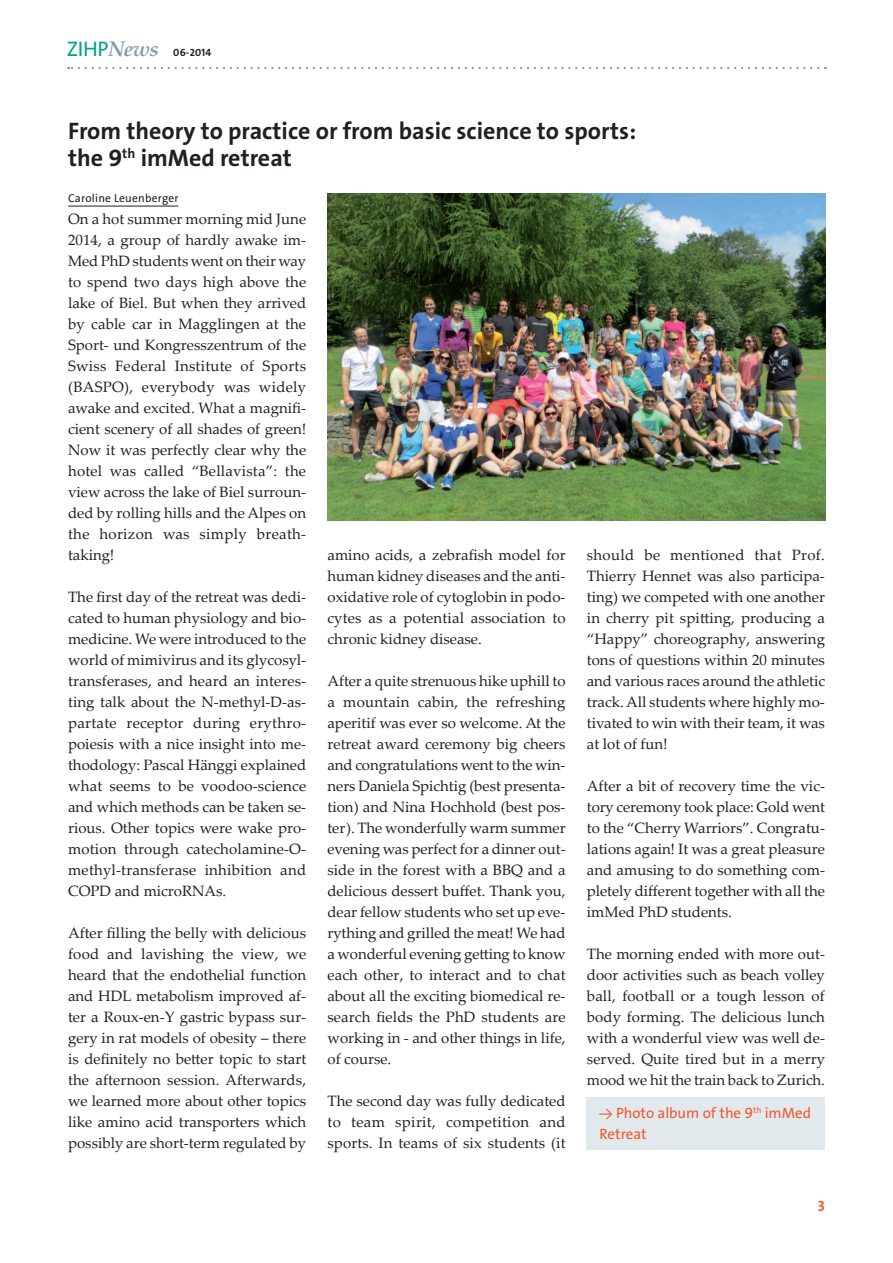
<style>
.page{position:relative;width:893px;height:1263px;background:#fff}
.page>*{position:absolute;margin:0;border:0;box-sizing:border-box;transform-origin:0 0}
.t1{font:24px/27px "The Sans LP7 Bld";color:#231f20}
.t2{font:15px/21px "Palatino Linotype";color:#231f20;text-align:justify}
.t3{font:15px/21px "The Sans LP5 Plain";color:#f1592f}
.t4{font:15px "The Sans LP7 Bld";color:#f1592f}
.t5{font:11.55px "The Sans LP5 Plain";letter-spacing:.02em;color:#231f20}
.t6{font:10.5px "The Sans LP7 Bld";letter-spacing:.02em;color:#231f20}
.s1{font-family:"The Sans LP5 Plain";font-size:21.15px;color:#00a290}
.s2{font-family:"Palatino Linotype";font-weight:700;font-style:italic;font-size:21.15px;color:#839ca9}
.s3{font-size:13.5px}
</style>
<div class="page">
<svg style="left:68px;top:67px;width:750px;height:2px"></svg>
<hr style="left:68px;top:206px;width:110px;height:1px;background:#231f20">
<img style="left:327px;top:193px;width:498px;height:328px">
<div style="left:587px;top:1097px;width:238px;height:52px;background:#e2e9ed"></div>
<p class="t6" style="left:67px;top:46px;width:146px"><span class="s1">ZIHP</span><span class="s2">News</span> 06-2014</p>
<h1 class="t1" style="left:68px;top:118px;width:570px">From theory to practice or from basic science to sports: the 9<sup>th</sup> imMed retreat</h1>
<p class="t5" style="left:68px;top:190px;width:112px">Caroline Leuenberger</p>
<p class="t2" style="left:68px;top:208px;width:240px">On a hot summer morning mid June 2014, a group of hardly awake im-Med PhD students went on their way to spend two days high above the lake of Biel. But when they arrived by cable car in Magglingen at the Sport- und Kongresszentrum of the Swiss Federal Institute of Sports (BASPO), everybody was widely awake and excited. What a magnifi&shy;cient scenery of all shades of green!<br>Now it was perfectly clear why the hotel was called “Bellavista”: the view across the lake of Biel surroun&shy;ded by rolling hills and the Alpes on the horizon was simply breath‑ taking!</p>
<p class="t2" style="left:68px;top:586px;width:240px">The first day of the retreat was dedi&shy;cated to human physiology and bio&shy;medicine. We were introduced to the world of mimivirus and its glycosyl&shy;transferases, and heard an interes&shy;ting talk about the N-methyl-D-as&shy;partate receptor during erythro&shy;poiesis with a nice insight into me&shy;thodology: Pascal Hänggi explained what seems to be voodoo-science and which methods can be taken se&shy;rious. Other topics were wake pro&shy;motion through catecholamine-O&shy;methyl-transferase inhibition and COPD and microRNAs.</p>
<p class="t2" style="left:68px;top:922px;width:240px">After filling the belly with delicious food and lavishing the view, we heard that the endothelial function and HDL metabolism improved af&shy;ter a Roux-en-Y gastric bypass sur&shy;gery in rat models of obesity – there is definitely no better topic to start the afternoon session. Afterwards, we learned more about other topics like amino acid transporters which possibly are short-term regulated by</p>
<p class="t2" style="left:327px;top:544px;width:240px">amino acids, a zebrafish model for human kidney diseases and the anti&shy;oxidative role of cytoglobin in podo&shy;cytes as a potential association to chronic kidney disease.</p>
<p class="t2" style="left:327px;top:670px;width:240px">After a quite strenuous hike uphill to a mountain cabin, the refreshing aperitif was ever so welcome. At the retreat award ceremony big cheers and congratulations went to the win&shy;ners Daniela Spichtig (best presenta&shy;tion) and Nina Hochhold (best pos&shy;ter). The wonderfully warm summer evening was perfect for a dinner out&shy;side in the forest with a BBQ and a delicious dessert buffet. Thank you, dear fellow students who set up eve&shy;rything and grilled the meat! We had a wonderful evening getting to know each other, to interact and to chat about all the exciting biomedical re&shy;search fields the PhD students are working in - and other things in life, of course.</p>
<p class="t2" style="left:327px;top:1090px;width:240px">The second day was fully dedicated to team spirit, competition and sports. In teams of six students (it</p>
<p class="t2" style="left:587px;top:544px;width:240px">should be mentioned that Prof.<br>Thierry Hennet was also participa&shy;ting) we competed with one another in cherry pit spitting, producing a “Happy” choreography, answering tons of questions within 20 minutes and various races around the athletic track. All students where highly mo&shy;tivated to win with their team, it was at lot of fun!</p>
<p class="t2" style="left:587px;top:775px;width:240px">After a bit of recovery time the vic&shy;tory ceremony took place: Gold went to the “Cherry Warriors”. Congratu&shy;lations again! It was a great pleasure and amusing to do something com&shy;pletely different together with all the imMed PhD students.</p>
<p class="t2" style="left:587px;top:943px;width:240px">The morning ended with more out&shy;door activities such as beach volley ball, football or a tough lesson of body forming. The delicious lunch with a wonderful view was well de&shy;served. Quite tired but in a merry mood we hit the train back to Zurich.</p>
<p class="t3" style="left:600px;top:1103px;width:213px"><span class="s3">→</span> Photo album of the 9<sup>th</sup> imMed<br>Retreat</p>
<p class="t4" style="left:818px;top:1197px;width:9px">3</p>
</div>
